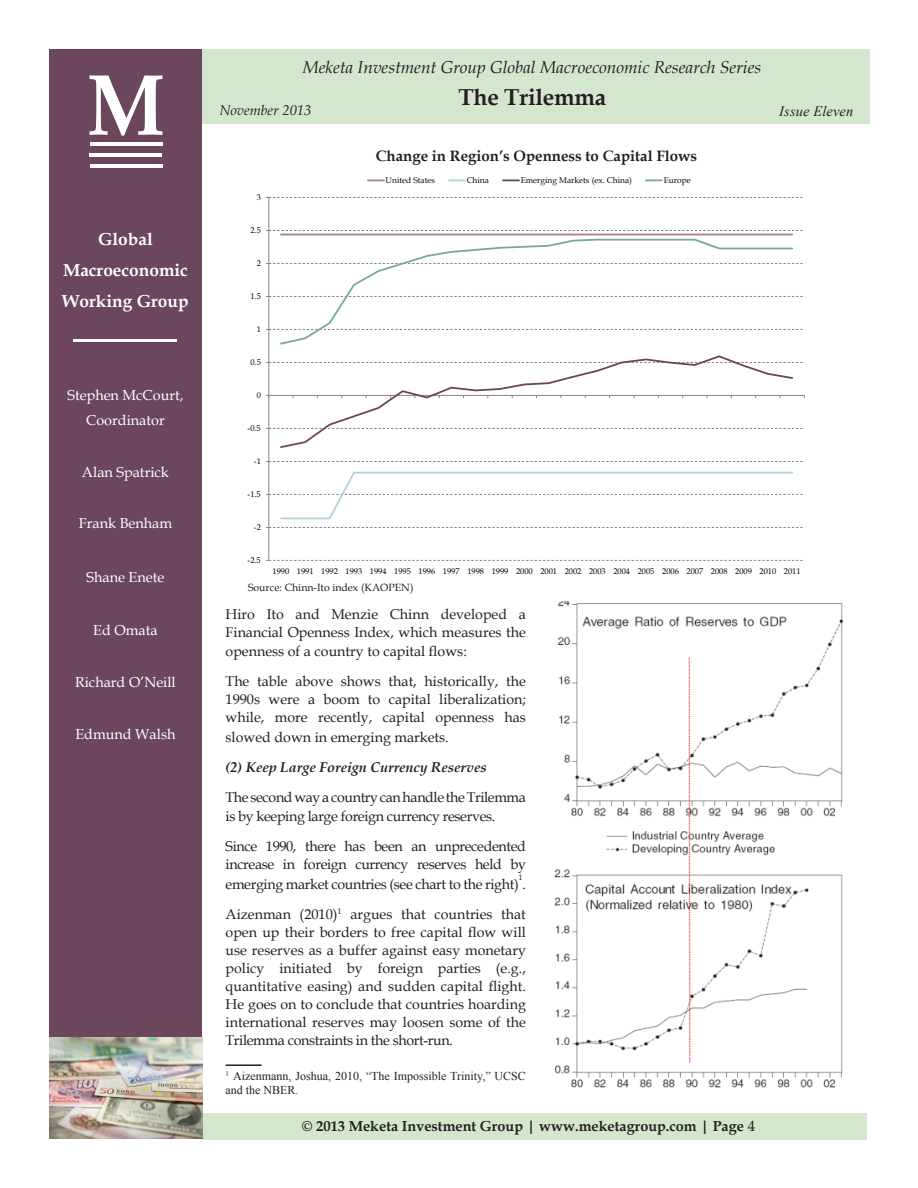
<style>
.page{position:relative;width:918px;height:1188px;background:#fff}
.page>*{position:absolute;margin:0;border:0;box-sizing:border-box;transform-origin:0 0}
.t1{font:700 23.1px "Book Antiqua";letter-spacing:-.01em;color:#231f20}
.t2{font:italic 17.25px "Book Antiqua";color:#231f20}
.t3{font:700 17.25px/30.9px "Book Antiqua";color:#fff;text-align:center}
.t4{font:700 15px "Book Antiqua";color:#231f20}
.t5{font:14.4px/24.5px "Book Antiqua";color:#fff;text-align:center}
.t6{font:700 14.4px "Book Antiqua";color:#231f20}
.t7{font:italic 14.4px "Book Antiqua";color:#231f20}
.t8{font:italic 14.4px "Times New Roman";letter-spacing:.01em;color:#231f20}
.t9{font:14.25px/18px "Book Antiqua";color:#231f20}
.t10{font:14.25px/19.5px "Book Antiqua";letter-spacing:-.025em;color:#231f20}
.t11{font:italic 700 14.25px "Book Antiqua";color:#231f20}
.t12{font:12px/14.4px "Times New Roman";color:#231f20}
.t13{font:10.5px "Book Antiqua";color:#231f20}
.t14{font:8.4px "Book Antiqua";letter-spacing:.005em;color:#040503}
.t15{font:8.25px "Book Antiqua";color:#231f20}
.s1{font-weight:400;font-size:15px}
</style>
<div class="page">
<div style="left:50px;top:50px;width:152px;height:1089px;background:#6b465c"></div>
<div style="left:202px;top:50px;width:668px;height:74px;background:#d5e6cf"></div>
<div style="left:202px;top:1114px;width:665px;height:26px;background:#d5e6cf"></div>
<svg style="left:90px;top:75px;width:72px;height:61px"></svg>
<hr style="left:90px;top:142px;width:73px;height:3px;background:#fff">
<hr style="left:90px;top:153px;width:72px;height:3px;background:#fff">
<hr style="left:90px;top:164px;width:72px;height:4px;background:#fff">
<hr style="left:73px;top:339px;width:103px;height:2px;background:#fff">
<img style="left:49px;top:1037px;width:153px;height:102px">
<hr style="left:226px;top:1064px;width:36px;height:2px;background:#231f20">
<hr style="left:268px;top:197px;width:1px;height:363px;background:#868686">
<svg style="left:266px;top:560px;width:537px;height:1px"></svg>
<svg style="left:266px;top:527px;width:537px;height:1px"></svg>
<svg style="left:266px;top:461px;width:537px;height:1px"></svg>
<svg style="left:266px;top:428px;width:537px;height:1px"></svg>
<svg style="left:266px;top:362px;width:537px;height:1px"></svg>
<svg style="left:266px;top:329px;width:537px;height:1px"></svg>
<svg style="left:266px;top:296px;width:537px;height:1px"></svg>
<svg style="left:266px;top:263px;width:537px;height:1px"></svg>
<svg style="left:266px;top:230px;width:537px;height:1px"></svg>
<svg style="left:266px;top:197px;width:537px;height:1px"></svg>
<hr style="left:269px;top:395px;width:535px;height:1px;background:#868686">
<hr style="left:281px;top:234px;width:511px;height:1px;background:#aa7b94">
<svg style="left:266px;top:471px;width:537px;height:49px"></svg>
<svg style="left:279px;top:355px;width:515px;height:93px"></svg>
<svg style="left:279px;top:238px;width:515px;height:107px"></svg>
<svg style="left:368px;top:179px;width:16px;height:2px"></svg>
<svg style="left:449px;top:179px;width:16px;height:2px"></svg>
<svg style="left:503px;top:179px;width:16px;height:2px"></svg>
<svg style="left:646px;top:179px;width:16px;height:2px"></svg>
<img style="left:554px;top:601px;width:290px;height:487px">
<p class="t3" style="left:62px;top:223px;width:128px">Global<br>Macroeconomic<br>Working Group</p>
<p class="t5" style="left:68px;top:383px;width:117px">Stephen McCourt,<br>Coordinator</p>
<p class="t5" style="left:82px;top:459px;width:88px">Alan Spatrick</p>
<p class="t5" style="left:79px;top:511px;width:95px">Frank Benham</p>
<p class="t5" style="left:87px;top:564px;width:79px">Shane Enete</p>
<p class="t5" style="left:93px;top:618px;width:66px">Ed Omata</p>
<p class="t5" style="left:75px;top:669px;width:102px">Richard O’Neill</p>
<p class="t5" style="left:75px;top:721px;width:102px">Edmund Walsh</p>
<p class="t2" style="left:302px;top:55px;width:460px">Meketa Investment Group Global Macroeconomic Research Series</p>
<h1 class="t1" style="left:458px;top:82px;width:149px">The Trilemma</h1>
<p class="t7" style="left:219px;top:100px;width:93px">November 2013</p>
<p class="t8" style="left:779px;top:101px;width:75px">Issue Eleven</p>
<p class="t4" style="left:376px;top:146px;width:323px">Change in Region’s Openness to Capital Flows</p>
<p class="t14" style="left:257px;top:191px;width:6px">3</p>
<p class="t14" style="left:250px;top:224px;width:12px">2.5</p>
<p class="t14" style="left:257px;top:257px;width:6px">2</p>
<p class="t14" style="left:250px;top:290px;width:12px">1.5</p>
<p class="t14" style="left:257px;top:323px;width:6px">1</p>
<p class="t14" style="left:250px;top:356px;width:12px">0.5</p>
<p class="t14" style="left:257px;top:389px;width:6px">0</p>
<p class="t14" style="left:248px;top:422px;width:15px">-0.5</p>
<p class="t14" style="left:254px;top:455px;width:8px">-1</p>
<p class="t14" style="left:248px;top:488px;width:15px">-1.5</p>
<p class="t14" style="left:254px;top:521px;width:8px">-2</p>
<p class="t14" style="left:248px;top:554px;width:15px">-2.5</p>
<p class="t14" style="left:386px;top:174px;width:51px">United States</p>
<p class="t14" style="left:467px;top:174px;width:24px">China</p>
<p class="t14" style="left:521px;top:174px;width:113px">Emerging Markets (ex. China)</p>
<p class="t14" style="left:664px;top:174px;width:29px">Europe</p>
<p class="t14" style="left:273px;top:565px;width:530px">1990 1991 1992 1993 1994 1995 1996 1997 1998 1999 2000 2001 2002 2003 2004 2005 2006 2007 2008 2009 2010 2011</p>
<p class="t13" style="left:248px;top:580px;width:167px">Source: Chinn-Ito index (KAOPEN)</p>
<p class="t9" style="left:226px;top:605px;width:302px">Hiro Ito and Menzie Chinn developed a<br>Financial Openness Index, which measures the</p>
<p class="t9" style="left:226px;top:636px;width:302px;line-height:30px">openness of a country to capital flows:<br>The table above shows that, historically, the</p>
<p class="t9" style="left:226px;top:690px;width:302px">1990s were a boom to capital liberalization; while, more recently, capital openness has</p>
<p class="t9" style="left:226px;top:728px;width:225px">slowed down in emerging markets.</p>
<p class="t11" style="left:226px;top:757px;width:263px">(2) Keep Large Foreign Currency Reserves</p>
<p class="t10" style="left:226px;top:787px;width:302px">The second way a country can handle the Trilemma is by keeping large foreign currency reserves.</p>
<p class="t10" style="left:226px;top:837px;width:302px;line-height:18px">Since 1990, there has been an unprecedented increase in foreign currency reserves held by</p>
<p class="t10" style="left:226px;top:874px;width:302px">emerging market countries (see chart to the right) .</p>
<p class="t15" style="left:518px;top:871px;width:6px">1</p>
<p class="t9" style="left:226px;top:905px;width:302px;text-align:justify">Aizenman (2010)<sup>1</sup> argues that countries that open up their borders to free capital flow will use reserves as a buffer against easy monetary policy initiated by foreign parties (e.g., quantitative easing) and sudden capital flight.<br>He goes on to conclude that countries hoarding international reserves may loosen some of the Trilemma constraints in the short-run.</p>
<p class="t12" style="left:226px;top:1068px;width:302px"><sup>1</sup> Aizenmann, Joshua, 2010, “The Impossible Trinity,” UCSC and the NBER.</p>
<p class="t6" style="left:302px;top:1116px;width:455px">© 2013 Meketa Investment Group | www.meketagroup.com | Page <span class="s1">4</span></p>
</div>
